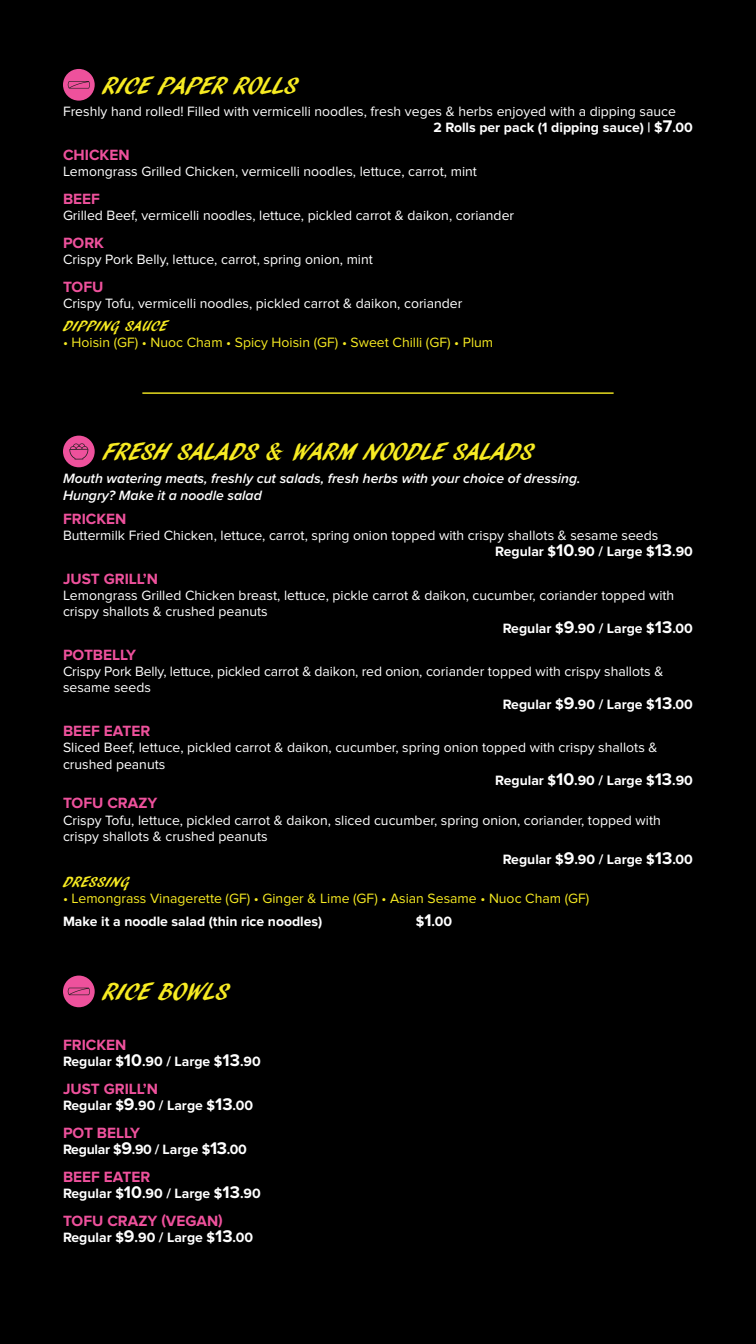
<style>
.page{position:relative;width:756px;height:1344px;background:#000}
.page>*{position:absolute;margin:0;border:0;box-sizing:border-box;transform-origin:0 0}
.menu_subs_1{font:25.2px "ARBLANCA";letter-spacing:-.02em;color:#f7eb22}
.menu{font:700 15.4px "Proxima Nova";color:#ee519c}
.menu_indents{font:15.4px "ARBLANCA";color:#f7eb22}
.menu_indents-2{font:14px/16.1px "Proxima Nova";color:#fff}
.menu_indents-3{font:700 14px "Proxima Nova";color:#fff}
.menu_indents-4{font:14px "Proxima Nova";color:#f7eb22}
.menu_intro{font:italic 600 14px/16.1px "Proxima Nova";color:#fff}
.menu_indents-5{font:700 14px "Proxima Nova";letter-spacing:-.02em;color:#fff}
.s1{font-weight:700}
.s2{font-weight:700;font-size:17.5px}
.s3{font-size:17.5px}
</style>
<div class="page">
<hr style="left:142px;top:392px;width:472px;height:2px;background:#f7eb22">
<div style="left:63px;top:69px;width:32px;height:32px;background:#ee519c;border-radius:50%"></div>
<svg style="left:68px;top:81px;width:22px;height:8px"></svg>
<div style="left:63px;top:436px;width:32px;height:31px;background:#ee519c;border-radius:50%"></div>
<svg style="left:69px;top:443px;width:19px;height:17px"></svg>
<div style="left:63px;top:976px;width:32px;height:31px;background:#ee519c;border-radius:50%"></div>
<svg style="left:68px;top:988px;width:22px;height:7px"></svg>
<p class="menu_subs_1" style="left:103px;top:71px;width:197px">RICE PAPER ROLLS</p>
<p class="menu_indents-2" style="left:433px;top:103px;width:261px;text-indent:-370px">Freshly hand rolled! Filled with vermicelli noodles, fresh veges &amp; herbs enjoyed with a dipping sauce<br><span class="s1">2 Rolls per pack (1 dipping sauce) | $</span><span class="s2">7</span><span class="s1">.00</span></p>
<p class="menu" style="left:63px;top:146px;width:68px">CHICKEN</p>
<p class="menu_indents-2" style="left:63px;top:163px;width:416px">Lemongrass Grilled Chicken, vermicelli noodles, lettuce, carrot, mint</p>
<p class="menu" style="left:63px;top:190px;width:38px">BEEF</p>
<p class="menu_indents-2" style="left:63px;top:207px;width:453px">Grilled Beef, vermicelli noodles, lettuce, pickled carrot &amp; daikon, coriander</p>
<p class="menu" style="left:63px;top:234px;width:43px">PORK</p>
<p class="menu_indents-2" style="left:63px;top:252px;width:311px">Crispy Pork Belly, lettuce, carrot, spring onion, mint</p>
<p class="menu" style="left:63px;top:278px;width:42px">TOFU</p>
<p class="menu_indents-2" style="left:63px;top:296px;width:401px">Crispy Tofu, vermicelli noodles, pickled carrot &amp; daikon, coriander</p>
<p class="menu_indents" style="left:63px;top:318px;width:106px">DIPPING SAUCE</p>
<p class="menu_indents-4" style="left:63px;top:335px;width:432px">• Hoisin (GF) • Nuoc Cham • Spicy Hoisin (GF) • Sweet Chilli (GF) • Plum</p>
<p class="menu_subs_1" style="left:103px;top:438px;width:432px">FRESH SALADS &amp; WARM NOODLE SALADS</p>
<p class="menu_intro" style="left:63px;top:470px;width:519px">Mouth watering meats, freshly cut salads, fresh herbs with your choice of dressing.<br>Hungry? Make it a noodle salad</p>
<p class="menu" style="left:63px;top:510px;width:65px">FRICKEN</p>
<p class="menu_indents-2" style="left:495px;top:528px;width:199px;text-indent:-432px">Buttermilk Fried Chicken, lettuce, carrot, spring onion topped with crispy shallots &amp; sesame seeds<br><span class="s1">Regular $</span><span class="s2">10</span><span class="s1">.90 / Large $</span><span class="s2">13</span><span class="s1">.90</span></p>
<p class="menu" style="left:63px;top:570px;width:97px">JUST GRILL’N</p>
<p class="menu_indents-2" style="left:63px;top:588px;width:613px">Lemongrass Grilled Chicken breast, lettuce, pickle carrot &amp; daikon, cucumber, coriander topped with</p>
<p class="menu_indents-2" style="left:63px;top:604px;width:206px">crispy shallots &amp; crushed peanuts</p>
<p class="menu_indents-3" style="left:503px;top:620px;width:192px">Regular $<span class="s3">9</span>.90 / Large $<span class="s3">13</span>.00</p>
<p class="menu" style="left:63px;top:646px;width:75px">POTBELLY</p>
<p class="menu_indents-2" style="left:63px;top:664px;width:602px">Crispy Pork Belly, lettuce, pickled carrot &amp; daikon, red onion, coriander topped with crispy shallots &amp;</p>
<p class="menu_indents-2" style="left:63px;top:680px;width:89px">sesame seeds</p>
<p class="menu_indents-3" style="left:503px;top:696px;width:192px">Regular $<span class="s3">9</span>.90 / Large $<span class="s3">13</span>.00</p>
<p class="menu" style="left:63px;top:722px;width:89px">BEEF EATER</p>
<p class="menu_indents-2" style="left:63px;top:740px;width:596px">Sliced Beef, lettuce, pickled carrot &amp; daikon, cucumber, spring onion topped with crispy shallots &amp;</p>
<p class="menu_indents-2" style="left:63px;top:756px;width:104px">crushed peanuts</p>
<p class="menu_indents-3" style="left:495px;top:772px;width:199px">Regular $<span class="s3">10</span>.90 / Large $<span class="s3">13</span>.90</p>
<p class="menu" style="left:63px;top:794px;width:96px">TOFU CRAZY</p>
<p class="menu_indents-2" style="left:63px;top:812px;width:599px">Crispy Tofu, lettuce, pickled carrot &amp; daikon, sliced cucumber, spring onion, coriander, topped with crispy shallots &amp; crushed peanuts</p>
<p class="menu_indents-3" style="left:503px;top:851px;width:192px">Regular $<span class="s3">9</span>.90 / Large $<span class="s3">13</span>.00</p>
<p class="menu_indents" style="left:63px;top:873px;width:68px">DRESSING</p>
<p class="menu_indents-4" style="left:63px;top:890px;width:528px">• Lemongrass Vinagerette (GF) • Ginger &amp; Lime (GF) • Asian Sesame • Nuoc Cham (GF)</p>
<p class="menu_indents-3" style="left:63px;top:913px;width:261px">Make it a noodle salad (thin rice noodles)</p>
<p class="menu_indents-3" style="left:416px;top:913px;width:38px">$<span class="s3">1</span>.00</p>
<p class="menu_subs_1" style="left:103px;top:978px;width:128px">RICE BOWLS</p>
<p class="menu" style="left:63px;top:1036px;width:65px">FRICKEN</p>
<p class="menu_indents-3" style="left:63px;top:1053px;width:199px">Regular $<span class="s3">10</span>.90 / Large $<span class="s3">13</span>.90</p>
<p class="menu" style="left:63px;top:1080px;width:97px">JUST GRILL’N</p>
<p class="menu_indents-3" style="left:63px;top:1097px;width:192px">Regular $<span class="s3">9</span>.90 / Large $<span class="s3">13</span>.00</p>
<p class="menu" style="left:63px;top:1124px;width:79px">POT BELLY</p>
<p class="menu_indents-5" style="left:63px;top:1141px;width:185px">Regular $<span class="s3">9</span>.90 / Large $<span class="s3">13</span>.00</p>
<p class="menu" style="left:63px;top:1168px;width:89px">BEEF EATER</p>
<p class="menu_indents-3" style="left:63px;top:1185px;width:199px">Regular $<span class="s3">10</span>.90 / Large $<span class="s3">13</span>.90</p>
<p class="menu" style="left:63px;top:1212px;width:161px">TOFU CRAZY (VEGAN)</p>
<p class="menu_indents-3" style="left:63px;top:1229px;width:192px">Regular $<span class="s3">9</span>.90 / Large $<span class="s3">13</span>.00</p>
</div>
